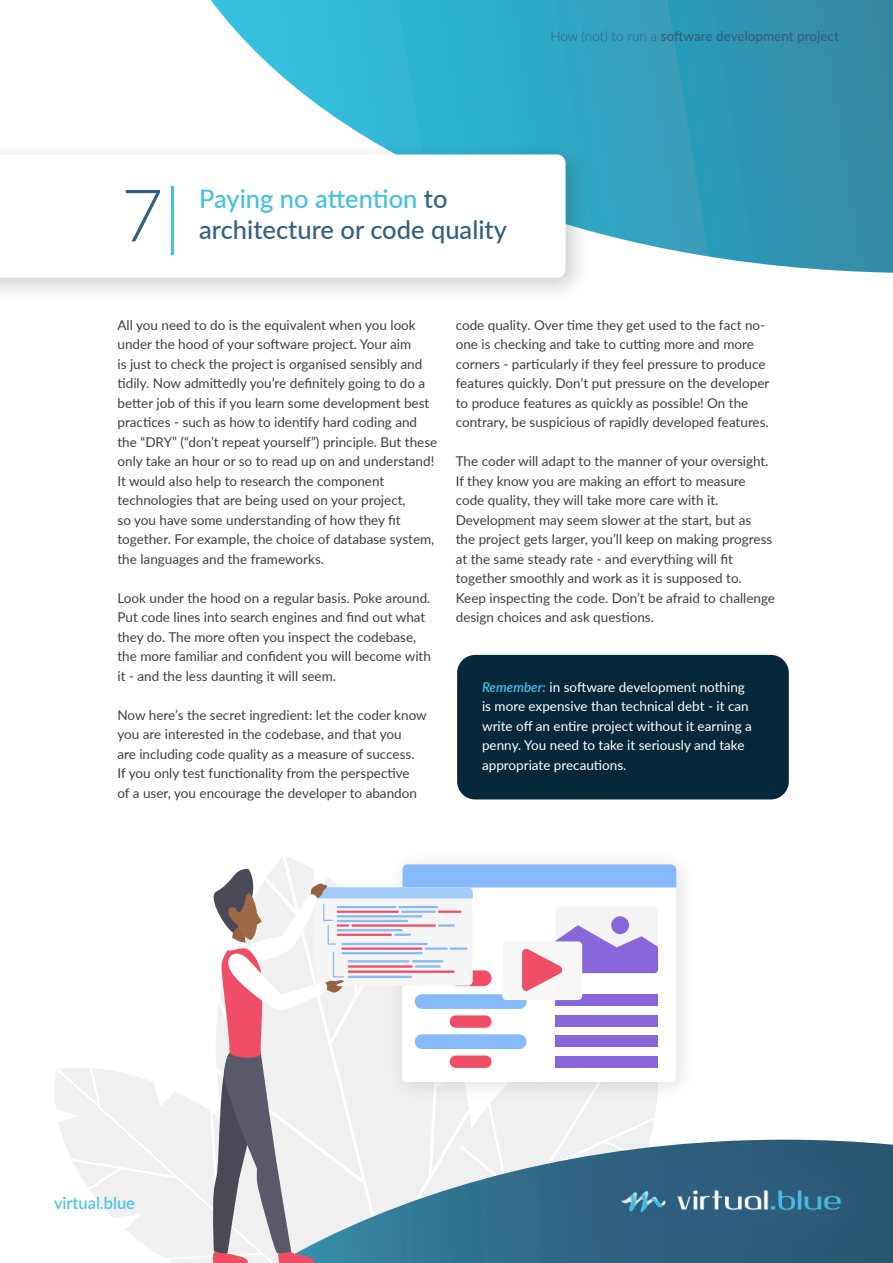
<style>
.page{position:relative;width:893px;height:1263px;background:#fff}
.page>*{position:absolute;margin:0;border:0;box-sizing:border-box;transform-origin:0 0}
.t1{font:300 72.9px "Lato";color:#336080}
.t2{font:500 25.5px "Lato";color:#336080}
.t3{font:500 25.5px "Lato";color:#44c0e3}
.t4{font:500 16.5px "Lato";color:#44c0e3}
.t5{font:13.5px/19.5px "Lato";color:#3e3e3f}
.t6{font:13.5px/19.5px "Lato";color:#fff}
.t7{font:500 13.5px "Lato";color:#336080}
.s1{font-weight:300}
.s2{color:#44c0e3}
.s3{color:#336080}
.s4{font-weight:600;font-style:italic;color:#44c0e3}
</style>
<div class="page">
<div style="left:386px;top:848px;width:312px;height:255px;background:#fbfbfb"></div>
<svg style="left:211px;top:0;width:682px;height:273px;background:#47aac4"></svg>
<div style="left:0;top:142px;width:590px;height:161px;background:#231f20;opacity:.22"></div>
<svg style="left:0;top:154px;width:566px;height:124px"></svg>
<img style="left:676px;top:1144px;width:217px;height:119px">
<div style="left:457px;top:655px;width:332px;height:144px;background:#06283a;border-radius:18px"></div>
<svg style="left:207px;top:864px;width:469px;height:399px"></svg>
<p class="t7" style="left:550px;top:26px;width:290px"><span class="s1">How (not) to run a</span> software development project</p>
<p class="t1" style="left:121px;top:165px;width:61px">7<span class="s2">|</span></p>
<p class="t3" style="left:199px;top:181px;width:250px">Paying no attention <span class="s3">to</span></p>
<p class="t2" style="left:199px;top:211px;width:309px">architecture or code quality</p>
<p class="t5" style="left:117px;top:315px;width:321px">All you need to do is the equivalent when you look under the hood of your software project. Your aim<br>is just to check the project is organised sensibly and tidily. Now admittedly you’re definitely going to do a better job of this if you learn some development best practices - such as how to identify hard coding and the “DRY” (“don’t repeat yourself”) principle. But these only take an hour or so to read up on and understand!<br>It would also help to research the component technologies that are being used on your project,<br>so you have some understanding of how they fit together. For example, the choice of database system, the languages and the frameworks.</p>
<p class="t5" style="left:117px;top:588px;width:315px">Look under the hood on a regular basis. Poke around.<br>Put code lines into search engines and find out what they do. The more often you inspect the codebase, the more familiar and confident you will become with it - and the less daunting it will seem.</p>
<p class="t5" style="left:117px;top:705px;width:311px">Now here’s the secret ingredient: let the coder know you are interested in the codebase, and that you<br>are including code quality as a measure of success.<br>If you only test functionality from the perspective<br>of a user, you encourage the developer to abandon</p>
<p class="t5" style="left:456px;top:315px;width:315px">code quality. Over time they get used to the fact no&shy;one is checking and take to cutting more and more corners - particularly if they feel pressure to produce features quickly. Don’t put pressure on the developer to produce features as quickly as possible! On the contrary, be suspicious of rapidly developed features.</p>
<p class="t5" style="left:456px;top:451px;width:321px">The coder will adapt to the manner of your oversight.<br>If they know you are making an effort to measure code quality, they will take more care with it.<br>Development may seem slower at the start, but as<br>the project gets larger, you’ll keep on making progress at the same steady rate - and everything will fit together smoothly and work as it is supposed to.<br>Keep inspecting the code. Don’t be afraid to challenge design choices and ask questions.</p>
<p class="t6" style="left:482px;top:676px;width:271px"><span class="s4">Remember:</span> in software development nothing is more expensive than technical debt - it can write off an entire project without it earning a penny. You need to take it seriously and take appropriate precautions.</p>
<p class="t4" style="left:54px;top:1191px;width:83px">virtual.blue</p>
</div>
